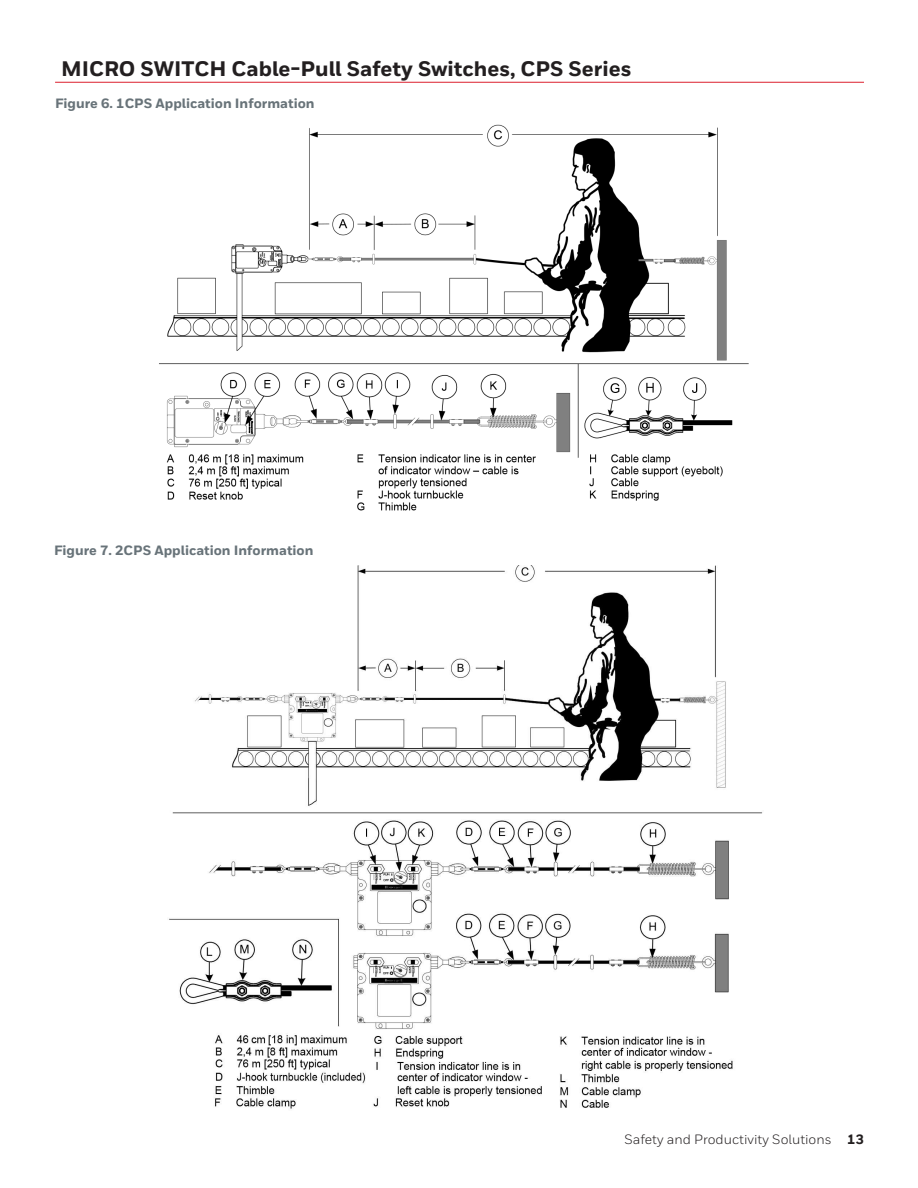
<style>
.page{position:relative;width:918px;height:1188px;background:#fff}
.page>*{position:absolute;margin:0;border:0;box-sizing:border-box;transform-origin:0 0}
.t1{font:800 21px "Honeywell Sans";color:#231f20}
.t2{font:800 13.5px "Honeywell Sans";color:#687379}
.t3{font:13.5px "Honeywell Sans";color:#231f20}
.s1{font-weight:800}
</style>
<div class="page">
<hr style="left:55px;top:82px;width:809px;height:1px;background:#dc1f2e">
<img style="left:159px;top:124px;width:590px;height:387px">
<img style="left:169px;top:565px;width:594px;height:544px">
<h1 class="t1" style="left:61px;top:60px;width:572px">MICRO SWITCH Cable-Pull Safety Switches, CPS Series</h1>
<p class="t2" style="left:55px;top:98px;width:261px">Figure 6. 1CPS Application Information</p>
<p class="t2" style="left:54px;top:544px;width:261px">Figure 7. 2CPS Application Information</p>
<p class="t3" style="left:624px;top:1135px;width:241px">Safety and Productivity Solutions <span class="s1">13</span></p>
</div>
